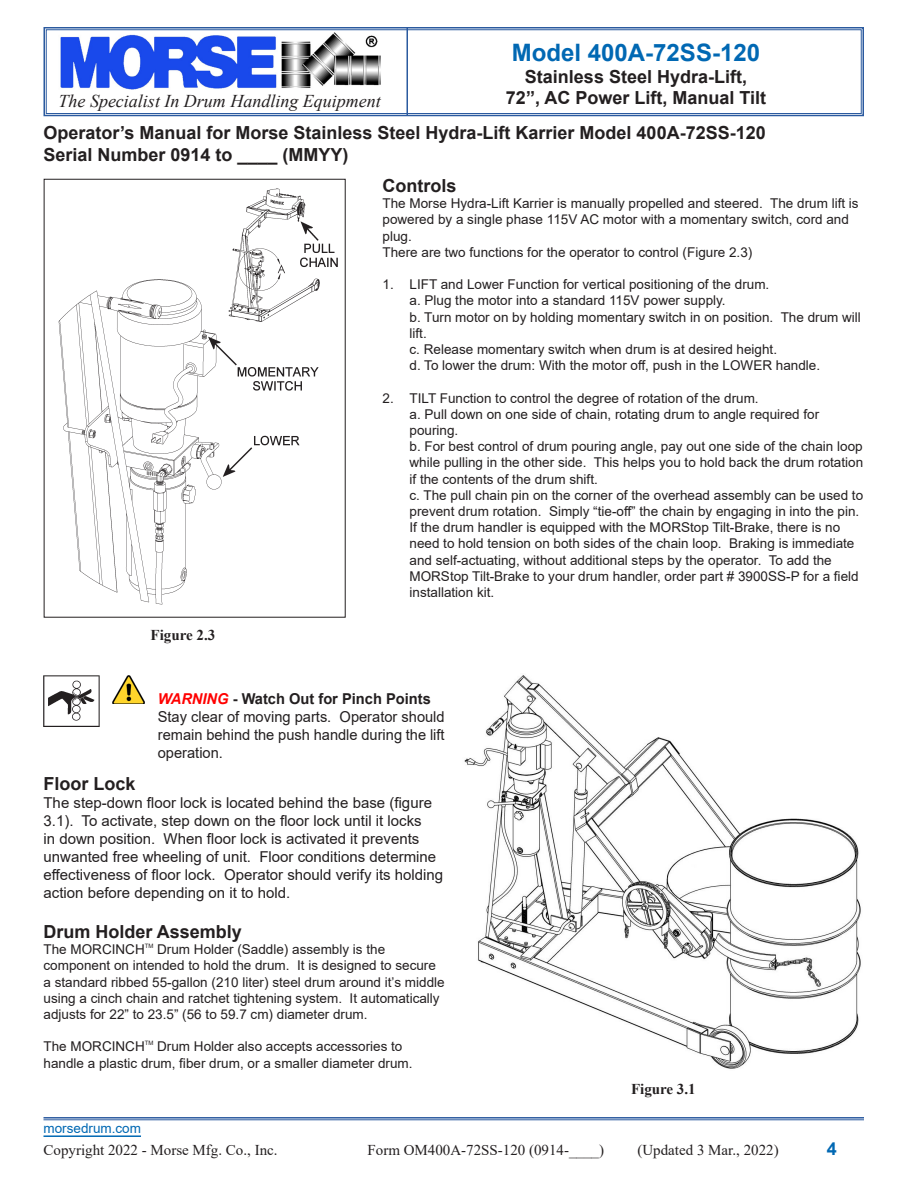
<style>
.page{position:relative;width:918px;height:1188px;background:#fff}
.page>*{position:absolute;margin:0;border:0;box-sizing:border-box;transform-origin:0 0}
.t1{font:700 24px "Arial";color:#0168b3}
.Body_Text{font:700 18px/21.6px "Arial";color:#231f20;text-align:center}
.t2{font:italic 18px "Times New Roman";color:#231f20}
.t3{font:700 18px "Arial";color:#0168b3}
.Body_Text_2{font:15px/18px "Arial";color:#231f20;text-align:justify}
.t4{font:15px "Times New Roman";color:#231f20}
.t5{font:700 15px "Arial";color:#231f20}
.t6{font:700 15px "Times New Roman";color:#231f20}
.Body_Text-2{font:13.5px/16.2px "Arial";color:#231f20}
.t7{font:13.5px "Arial";color:#0168b3}
.Body_Text-3{font:6px "Arial";color:#231f20}
.s1{font-style:italic;color:#f00}
</style>
<div class="page">
<svg style="left:43px;top:27px;width:821px;height:90px"></svg>
<div style="left:46px;top:29px;width:816px;height:85px;border:1px solid #2b5a9f"></div>
<hr style="left:407px;top:28px;width:1px;height:88px;background:#2b5a9f">
<hr style="left:44px;top:1135px;width:97px;height:2px;background:#0168b3">
<hr style="left:44px;top:1117px;width:820px;height:2px;background:#2b5a9f">
<hr style="left:44px;top:1120px;width:820px;height:1px;background:#2b5a9f">
<img style="left:464px;top:675px;width:397px;height:394px">
<img style="left:44px;top:675px;width:56px;height:52px">
<img style="left:113px;top:675px;width:31px;height:29px">
<img style="left:58px;top:188px;width:280px;height:417px">
<h1 class="t1" style="left:512px;top:36px;width:250px">Model 400A-72SS-120</h1>
<h2 class="Body_Text" style="left:506px;top:66px;width:262px">Stainless Steel Hydra-Lift,<br>72”, AC Power Lift, Manual Tilt</h2>
<h2 class="Body_Text" style="left:44px;top:122px;width:724px;text-align:left">Operator’s Manual for Morse Stainless Steel Hydra-Lift Karrier Model 400A-72SS-120<br>Serial Number 0914 to ____ (MMYY)</h2>
<h2 class="t2" style="left:59px;top:89px;width:324px">The Specialist In Drum Handling Equipment</h2>
<p class="t6" style="left:151px;top:624px;width:66px">Figure 2.3</p>
<p class="Body_Text" style="left:383px;top:175px;width:75px">Controls</p>
<p class="Body_Text-2" style="left:383px;top:195px;width:478px">The Morse Hydra-Lift Karrier is manually propelled and steered. The drum lift is powered by a single phase 115V AC motor with a momentary switch, cord and plug.</p>
<p class="Body_Text-2" style="left:383px;top:244px;width:371px">There are two functions for the operator to control (Figure 2.3)</p>
<p class="Body_Text-2" style="left:410px;top:276px;width:453px;text-indent:-27px">1. LIFT and Lower Function for vertical positioning of the drum.<br>a. Plug the motor into a standard 115V power supply.<br>b. Turn motor on by holding momentary switch in on position. The drum will lift.<br>c. Release momentary switch when drum is at desired height.<br>d. To lower the drum: With the motor off, push in the LOWER handle.</p>
<p class="Body_Text-2" style="left:410px;top:390px;width:455px;text-indent:-27px">2. TILT Function to control the degree of rotation of the drum.<br>a. Pull down on one side of chain, rotating drum to angle required for pouring.<br>b. For best control of drum pouring angle, pay out one side of the chain loop while pulling in the other side. This helps you to hold back the drum rotation if the contents of the drum shift.<br>c. The pull chain pin on the corner of the overhead assembly can be used to prevent drum rotation. Simply “tie-off” the chain by engaging in into the pin.<br>If the drum handler is equipped with the MORStop Tilt-Brake, there is no need to hold tension on both sides of the chain loop. Braking is immediate and self-actuating, without additional steps by the operator. To add the MORStop Tilt-Brake to your drum handler, order part # 3900SS-P for a field installation kit.</p>
<p class="t5" style="left:158px;top:688px;width:275px"><span class="s1">WARNING</span> - Watch Out for Pinch Points</p>
<p class="Body_Text_2" style="left:158px;top:708px;width:288px">Stay clear of moving parts. Operator should remain behind the push handle during the lift operation.</p>
<p class="Body_Text" style="left:44px;top:774px;width:94px">Floor Lock</p>
<p class="Body_Text_2" style="left:44px;top:794px;width:401px;text-align:left">The step-down floor lock is located behind the base (figure 3.1). To activate, step down on the floor lock until it locks<br>in down position. When floor lock is activated it prevents unwanted free wheeling of unit. Floor conditions determine effectiveness of floor lock. Operator should verify its holding action before depending on it to hold.</p>
<p class="Body_Text" style="left:44px;top:921px;width:200px">Drum Holder Assembly</p>
<p class="Body_Text-2" style="left:44px;top:941px;width:103px">The MORCINCH</p>
<p class="Body_Text-3" style="left:145px;top:942px;width:10px">TM</p>
<p class="Body_Text-2" style="left:44px;top:941px;width:403px;text-indent:114px">Drum Holder (Saddle) assembly is the component on intended to hold the drum. It is designed to secure a standard ribbed 55-gallon (210 liter) steel drum around it’s middle using a cinch chain and ratchet tightening system. It automatically adjusts for 22” to 23.5” (56 to 59.7 cm) diameter drum.</p>
<p class="Body_Text-2" style="left:44px;top:1039px;width:103px">The MORCINCH</p>
<p class="Body_Text-3" style="left:145px;top:1039px;width:10px">TM</p>
<p class="Body_Text-2" style="left:44px;top:1039px;width:371px;text-indent:114px">Drum Holder also accepts accessories to handle a plastic drum, fiber drum, or a smaller diameter drum.</p>
<p class="t6" style="left:631px;top:1078px;width:66px">Figure 3.1</p>
<p class="t7" style="left:44px;top:1119px;width:99px">morsedrum.com</p>
<p class="t4" style="left:44px;top:1139px;width:236px">Copyright 2022 - Morse Mfg. Co., Inc.</p>
<p class="t4" style="left:368px;top:1139px;width:238px">Form OM400A-72SS-120 (0914-____)</p>
<p class="t4" style="left:638px;top:1139px;width:143px">(Updated 3 Mar., 2022)</p>
<h2 class="t3" style="left:827px;top:1136px;width:12px">4</h2>
</div>
